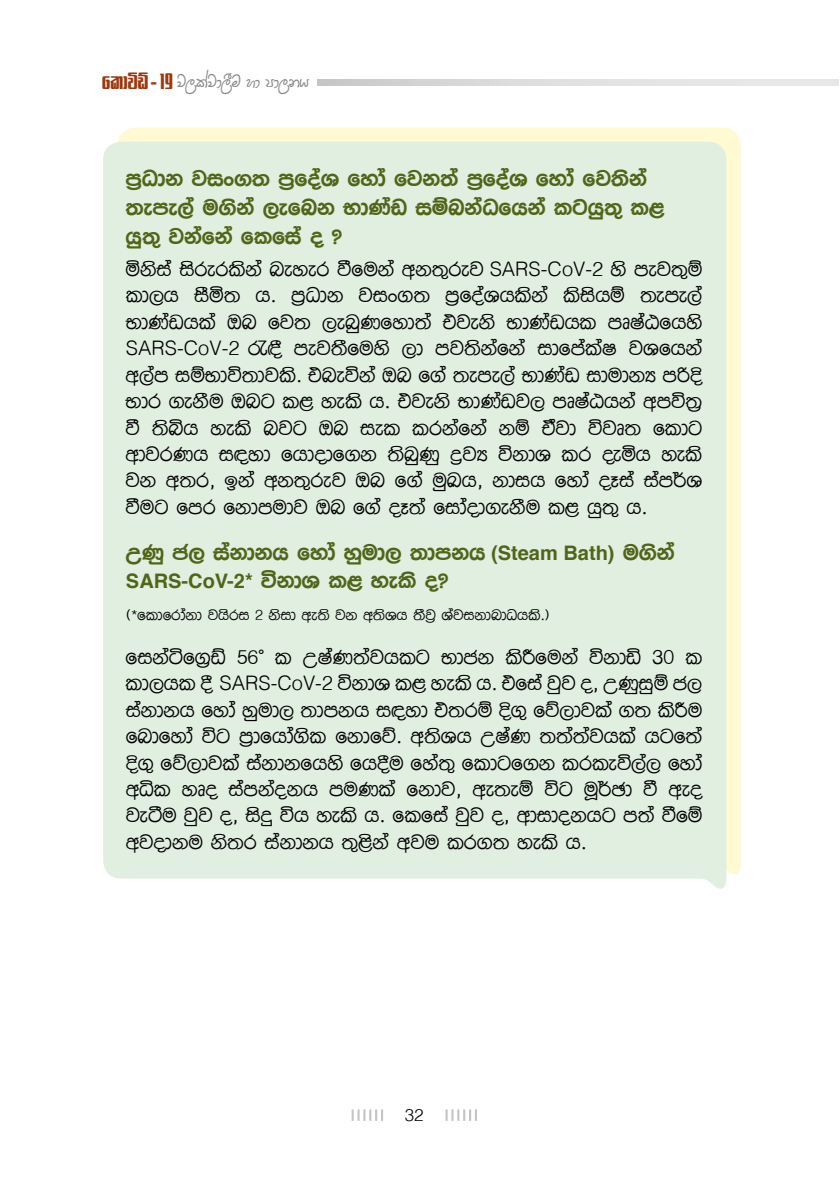
<style>
.page{position:relative;width:840px;height:1191px;background:#fff}
.page>*{position:absolute;margin:0;border:0;box-sizing:border-box;transform-origin:0 0}
.t1{font:24px/28.8px "FM Ganganeex";color:#516519}
.t2{font:24px "Isi Isiwarax";color:#878787}
.t3{font:22px/26.4px "FM Malithix";color:#000}
.t4{font:300 17px "Helvetica";color:#000}
.t5{font:16px "FM Malithix";color:#000}
.s1{font-family:"Isi Davasax";color:#9c390f}
.s2{font-family:"Helvetica";font-weight:300;font-size:20px}
.s3{font-family:"Helvetica";font-weight:700;font-size:20px}
</style>
<div class="page">
<svg style="left:317px;top:79px;width:521px;height:7px;background:#ddd"></svg>
<svg style="left:351px;top:1109px;width:32px;height:11px"></svg>
<svg style="left:445px;top:1109px;width:31px;height:11px"></svg>
<svg style="left:117px;top:128px;width:623px;height:753px;background:#fdf9d3"></svg>
<div style="left:103px;top:142px;width:623px;height:747px;background:#e1efe1"></div>
<p class="t2" style="left:102px;top:68px;width:208px"><span class="s1">»Y£ýH - 19</span> {zYŠ{£zšv ƒ£ r£zpx</p>
<p class="t1" style="left:126px;top:165px;width:540px">m%Odk jix.; m%foaY fyda fjk;a m%foaY fyda fj;ska ;eme,a u.ska ,efnk NdKav iïnkaOfhka lghq;= l&lt; hq;= jkafka flfia o @</p>
<p class="t3" style="left:126px;top:256px;width:592px">ñksia isrerlska neyer ùfuka wk;=rej <span class="s2">SARS-CoV-2</span> ysmej;=ï ld,h iSñ; h' m%Odk jix.; m%foaYhlska lsishï ;eme,a NdKavhla Tn fj; ,enqKfyd;a tjeksNdKavhl mDIaGfhys <span class="s2">SARS-CoV-2</span> /£ mej;Sfuys,d mj;skafka idfmalaI jYfhka w,am iïNdú;djls' tneúka Tn f.a ;eme,a NdKav idudkH mßÈ Ndr .ekSu Tng l&lt; yelsh' tjeksNdKavj, mDIaGhka wmú;% ù ;sìh yelsnjg Tn iel lrkafka kï tajd újD; fldg wdjrKh i|yd fhdodf.k ;snqKqøjH úkdY lr ±ñh yels jk w;r" bka wk;=rej Tn f.a uqLh" kdih fyda oEia iam¾Y ùug fmr fkdmudj Tn f.a oE;a fidaod.ekSu l&lt; hq;= h'</p>
<p class="t1" style="left:126px;top:538px;width:550px">WKqc, iakdkh fyda yqud, ;dmkh <span class="s3">(Steam Bath)</span> u.ska<br><span class="s3">SARS-CoV-2*</span> úkdY l&lt; yelso@</p>
<p class="t5" style="left:126px;top:607px;width:426px">^)fldfrdakd jhsri 2 ksid we;sjk w;sYh ;Sj%YajikdndOhls'&amp;</p>
<p class="t3" style="left:126px;top:644px;width:578px;text-align:justify">fikaáf.%â 56Ÿ l WIaK;ajhlg Ndck lsÍfuka úkdä 30 l ld,hl § <span class="s2">SARS-CoV-2</span> úkdY l&lt; yelsh' tfia jqj o" WKqiqï c, iakdkh fyda yqud, ;dmkh i|yd t;rï È.= fõ,djla .; lsÍu fndfyda úg m%dfhda.sl fkdfõ' w;sYh WIaK ;;a;ajhla hgf;a È.= fõ,djla iakdkfhysfh§u fya;= fldgf.k lrleú,a, fyda wêl yDo iamkaokh muKla fkdj" we;eï úg uQ¾Pd ù weo jeàu jqj o" isÿ úh yelsh' flfia jqj o" wdidokhg m;a ùfï wjodku ks;r iakdkh ;=&lt;ska wju lr.; yelsh'</p>
<p class="t4" style="left:404px;top:1100px;width:20px">32</p>
</div>
